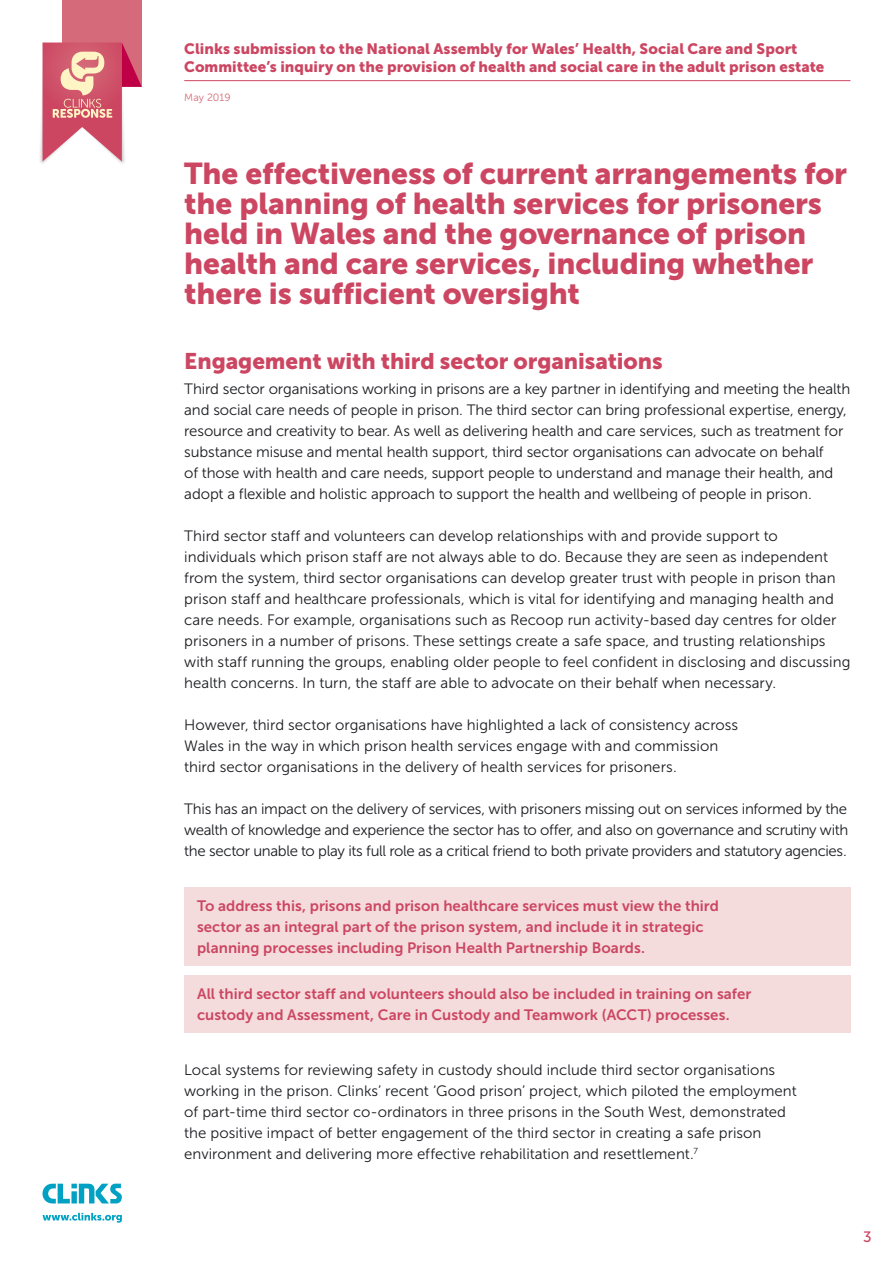
<style>
.page{position:relative;width:893px;height:1263px;background:#fff}
.page>*{position:absolute;margin:0;border:0;box-sizing:border-box;transform-origin:0 0}
.t1{font:30px/30px "Museo Sans 900";letter-spacing:-.005em;color:#cc4662}
.t2{font:22.5px "Museo Sans 900";letter-spacing:-.005em;color:#cc4662}
.t3{font:15px/21px "Museo Sans 300";color:#1b1c20}
.t4{font:15px/21px "Museo Sans 700";letter-spacing:.005em;color:#cc4662}
.t5{font:15px/18px "Museo Sans 900";letter-spacing:.005em;color:#cc4662}
.t6{font:15px "Museo Sans 500";color:#cc4662}
.t7{font:10.5px "Museo Sans 300";letter-spacing:.005em;color:#d56b7a}
</style>
<div class="page">
<div style="left:62px;top:0;width:80px;height:87px;background:#d56b7a"></div>
<div style="left:38px;top:48px;width:88px;height:117px;background:#1b1c20;opacity:.25"></div>
<svg style="left:43px;top:43px;width:99px;height:119px"></svg>
<hr style="left:184px;top:80px;width:666px;height:1px;background:#cc4662">
<svg style="left:43px;top:1213px;width:79px;height:10px"></svg>
<svg style="left:43px;top:1183px;width:79px;height:20px"></svg>
<div style="left:184px;top:887px;width:666px;height:78px;background:#f4dcdd"></div>
<div style="left:184px;top:975px;width:666px;height:58px;background:#f4dcdd"></div>
<p class="t5" style="left:184px;top:39px;width:642px">Clinks submission to the National Assembly for Wales’ Health, Social Care and Sport<br>Committee’s inquiry on the provision of health and social care in the adult prison estate</p>
<p class="t7" style="left:184px;top:92px;width:48px">May 2019</p>
<h1 class="t1" style="left:184px;top:158px;width:664px">The effectiveness of current arrangements for the planning of health services for prisoners held in Wales and the governance of prison health and care services, including whether there is sufficient oversight</h1>
<h2 class="t2" style="left:184px;top:348px;width:480px">Engagement with third sector organisations</h2>
<p class="t3" style="left:184px;top:378px;width:668px">Third sector organisations working in prisons are a key partner in identifying and meeting the health and social care needs of people in prison. The third sector can bring professional expertise, energy, resource and creativity to bear. As well as delivering health and care services, such as treatment for substance misuse and mental health support, third sector organisations can advocate on behalf<br>of those with health and care needs, support people to understand and manage their health, and adopt a flexible and holistic approach to support the health and wellbeing of people in prison.</p>
<p class="t3" style="left:184px;top:525px;width:668px">Third sector staff and volunteers can develop relationships with and provide support to individuals which prison staff are not always able to do. Because they are seen as independent from the system, third sector organisations can develop greater trust with people in prison than prison staff and healthcare professionals, which is vital for identifying and managing health and care needs. For example, organisations such as Recoop run activity-based day centres for older prisoners in a number of prisons. These settings create a safe space, and trusting relationships with staff running the groups, enabling older people to feel confident in disclosing and discussing health concerns. In turn, the staff are able to advocate on their behalf when necessary.</p>
<p class="t3" style="left:184px;top:714px;width:555px">However, third sector organisations have highlighted a lack of consistency across<br>Wales in the way in which prison health services engage with and commission third sector organisations in the delivery of health services for prisoners.</p>
<p class="t3" style="left:184px;top:798px;width:665px;text-align:justify">This has an impact on the delivery of services, with prisoners missing out on services informed by the wealth of knowledge and experience the sector has to offer, and also on governance and scrutiny with the sector unable to play its full role as a critical friend to both private providers and statutory agencies.</p>
<p class="t4" style="left:197px;top:895px;width:523px">To address this, prisons and prison healthcare services must view the third sector as an integral part of the prison system, and include it in strategic planning processes including Prison Health Partnership Boards.</p>
<p class="t4" style="left:197px;top:983px;width:556px">All third sector staff and volunteers should also be included in training on safer custody and Assessment, Care in Custody and Teamwork (ACCT) processes.</p>
<p class="t3" style="left:184px;top:1059px;width:614px">Local systems for reviewing safety in custody should include third sector organisations working in the prison. Clinks’ recent ‘Good prison’ project, which piloted the employment of part-time third sector co-ordinators in three prisons in the South West, demonstrated the positive impact of better engagement of the third sector in creating a safe prison environment and delivering more effective rehabilitation and resettlement.<sup>7</sup></p>
<p class="t6" style="left:863px;top:1228px;width:10px">3</p>
</div>
